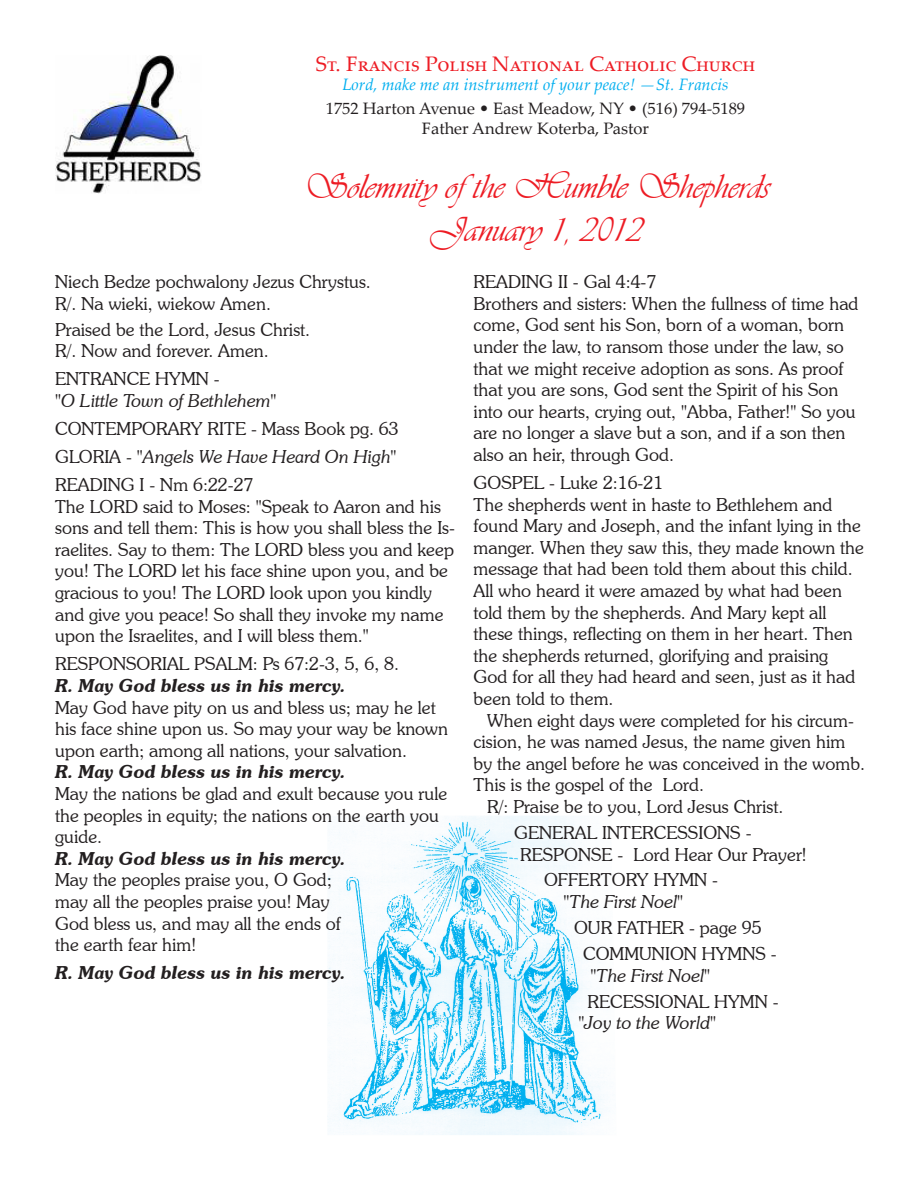
<style>
.page{position:relative;width:918px;height:1188px;background:#fff}
.page>*{position:absolute;margin:0;border:0;box-sizing:border-box;transform-origin:0 0}
.t1{font:36px "Vivaldii";color:#ed1c24}
.t2{font:21px "Palatino Linotype";color:#ed1c24}
.t3{font:300 18px/21.6px "Souvenir IT Cby BT";color:#231f20}
.t4{font:italic 600 18px "Souvenir IT Cby BT";color:#231f20}
.t5{font:italic 300 18px/21.6px "Souvenir IT Cby BT";color:#231f20}
.t6{font:16.5px "Palatino Linotype";color:#231f20}
.t7{font:italic 16.5px "Palatino Linotype";color:#00aeef}
.s1{font-style:normal}
.s2{font-style:italic}
.s3{color:#fff}
</style>
<div class="page">
<img style="left:327px;top:816px;width:285px;height:319px">
<img style="left:55px;top:55px;width:146px;height:139px">
<p class="t2" style="left:316px;top:48px;width:441px">St. Francis Polish National Catholic Church</p>
<p class="t7" style="left:342px;top:73px;width:388px">Lord, make me an instrument of your peace! —St. Francis</p>
<p class="t6" style="left:326px;top:97px;width:421px">1752 Harton Avenue • East Meadow, NY • (516) 794-5189</p>
<p class="t6" style="left:422px;top:117px;width:229px">Father Andrew Koterba, Pastor</p>
<p class="t1" style="left:304px;top:165px;width:467px">Solemnity ofthe Humble Shepherds</p>
<p class="t1" style="left:431px;top:209px;width:213px">January 1, 2012</p>
<p class="t3" style="left:55px;top:271px;width:317px">Niech Bedze pochwalony Jezus Chrystus.<br>R/. Na wieki, wiekow Amen.</p>
<p class="t3" style="left:55px;top:318px;width:256px">Praised be the Lord, Jesus Christ.<br>R/. Now and forever. Amen.</p>
<p class="t5" style="left:55px;top:368px;width:223px"><span class="s1">ENTRANCE HYMN -<br></span>"O Little Town of Bethlehem"</p>
<p class="t3" style="left:55px;top:418px;width:345px">CONTEMPORARY RITE - Mass Book pg. 63</p>
<p class="t5" style="left:55px;top:446px;width:343px"><span class="s1">GLORIA -</span> "Angels We Have Heard On High"</p>
<p class="t3" style="left:55px;top:474px;width:200px">READING I - Nm 6:22-27</p>
<p class="t3" style="left:55px;top:495px;width:401px">The LORD said to Moses: "Speak to Aaron and his sons and tell them: This is how you shall bless the Is&shy;raelites. Say to them: The LORD bless you and keep you! The LORD let his face shine upon you, and be gracious to you! The LORD look upon you kindly and give you peace! So shall they invoke my name upon the Israelites, and I will bless them."</p>
<p class="t3" style="left:55px;top:653px;width:345px">RESPONSORIAL PSALM: Ps 67:2-3, 5, 6, 8.</p>
<p class="t4" style="left:55px;top:674px;width:291px">R. May God bless us in his mercy.</p>
<p class="t3" style="left:55px;top:696px;width:395px">May God have pity on us and bless us; may he let his face shine upon us. So may your way be known upon earth; among all nations, your salvation.</p>
<p class="t4" style="left:55px;top:760px;width:291px">R. May God bless us in his mercy.</p>
<p class="t3" style="left:55px;top:783px;width:394px">May the nations be glad and exult because you rule the peoples in equity; the nations on the earth you guide.</p>
<p class="t4" style="left:55px;top:847px;width:291px">R. May God bless us in his mercy.</p>
<p class="t3" style="left:55px;top:869px;width:287px">May the peoples praise you, O God; may all the peoples praise you! May<br>God bless us, and may all the ends of the earth fear him!</p>
<p class="t4" style="left:55px;top:961px;width:291px">R. May God bless us in his mercy.</p>
<p class="t3" style="left:474px;top:271px;width:184px">READING II - Gal 4:4-7</p>
<p class="t3" style="left:474px;top:292px;width:387px">Brothers and sisters: When the fullness of time had come, God sent his Son, born of a woman, born under the law, to ransom those under the law, so that we might receive adoption as sons. As proof that you are sons, God sent the Spirit of his Son into our hearts, crying out, "Abba, Father!" So you are no longer a slave but a son, and if a son then also an heir, through God.</p>
<p class="t3" style="left:474px;top:472px;width:191px">GOSPEL - Luke 2:16-21</p>
<p class="t3" style="left:474px;top:493px;width:392px">The shepherds went in haste to Bethlehem and found Mary and Joseph, and the infant lying in the manger. When they saw this, they made known the message that had been told them about this child.<br>All who heard it were amazed by what had been told them by the shepherds. And Mary kept all these things, reflecting on them in her heart. Then the shepherds returned, glorifying and praising God for all they had heard and seen, just as it had been told to them.</p>
<p class="t3" style="left:474px;top:709px;width:393px;text-indent:14px">When eight days were completed for his circum&shy;cision, he was named Jesus, the name given him by the angel before he was conceived in the womb.<br>This is the gospel of the Lord.</p>
<p class="t3" style="left:487px;top:796px;width:298px">R/: Praise be to you, Lord Jesus Christ.</p>
<p class="t3" style="left:520px;top:822px;width:288px;text-indent:-6px">GENERAL INTERCESSIONS -<br>RESPONSE - Lord Hear Our Prayer!</p>
<p class="t3" style="left:564px;top:869px;width:156px;text-indent:-20px">OFFERTORY HYMN - <span class="s2">"The First Noel"</span></p>
<p class="t3" style="left:574px;top:917px;width:189px">OUR FATHER - page 95</p>
<p class="t3" style="left:591px;top:943px;width:194px;text-indent:-8px">COMMUNION HYMNS -<span class="s3">- </span><span class="s2">"The First Noel"</span></p>
<p class="t3" style="left:579px;top:990px;width:201px;text-indent:9px">RECESSIONAL HYMN - <span class="s2">"Joy to the World"</span></p>
</div>
